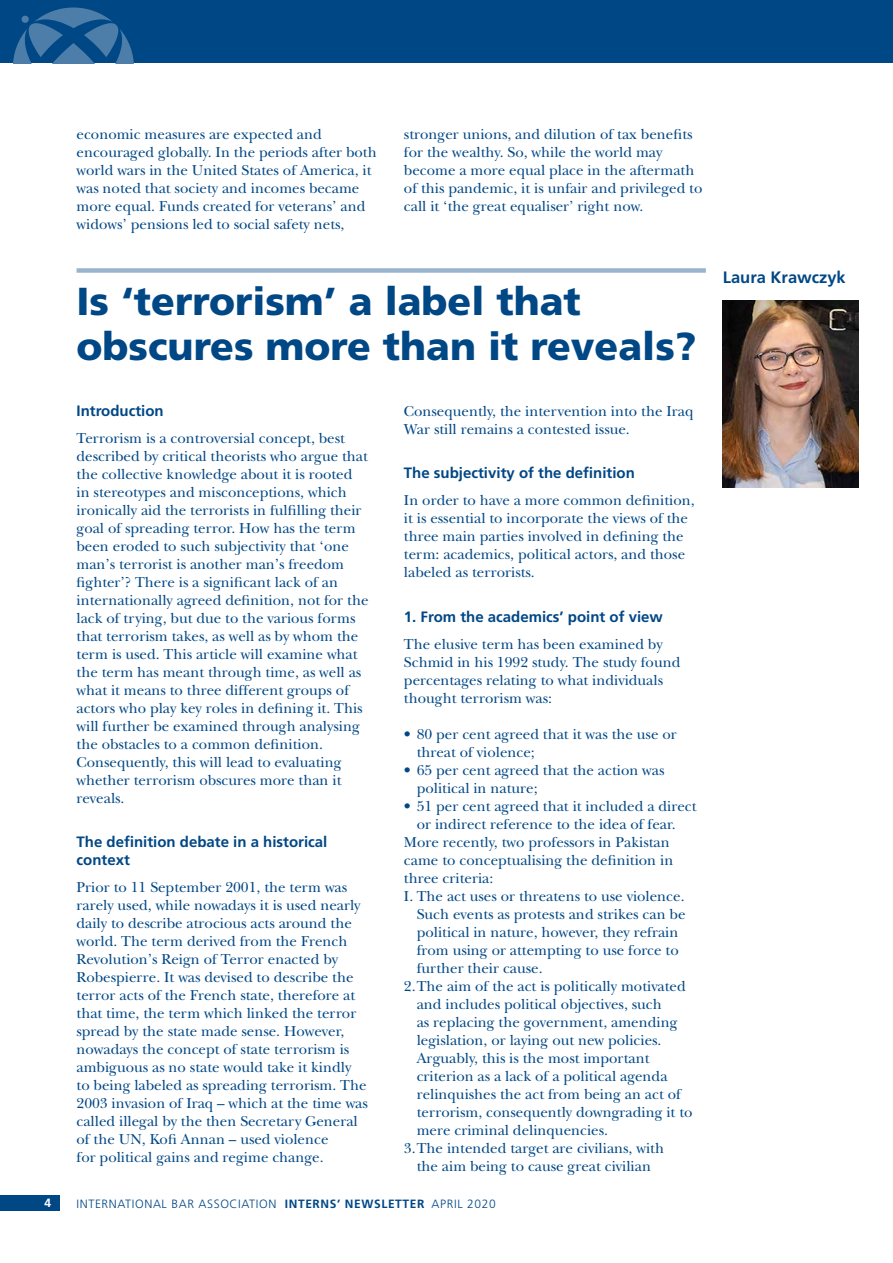
<style>
.page{position:relative;width:893px;height:1263px;background:#fff}
.page>*{position:absolute;margin:0;border:0;box-sizing:border-box;transform-origin:0 0}
.t1{font:900 39px/45px "Frutiger";color:#004785}
.t2{font:700 16.5px "Frutiger";color:#004785}
.t3{font:15px/18px "New Baskerville";color:#004785}
.t4{font:700 15px/18px "Frutiger";color:#004785}
.t5{font:300 12px "Frutiger";letter-spacing:.05em;color:#004785}
.t6{font:700 12px "Frutiger";color:#fff}
.s1{font-weight:700}
</style>
<div class="page">
<div style="left:0;top:1195px;width:60px;height:16px;background:#004785"></div>
<div style="left:0;top:0;width:893px;height:63px;background:#004785"></div>
<svg style="left:13px;top:8px;width:121px;height:55px"></svg>
<div style="left:77px;top:268px;width:629px;height:5px;background:#99b5ce"></div>
<img style="left:723px;top:301px;width:136px;height:187px">
<p class="t3" style="left:77px;top:125px;width:302px">economic measures are expected and encouraged globally. In the periods after both world wars in the United States of America, it was noted that society and incomes became more equal. Funds created for veterans’ and widows’ pensions led to social safety nets,</p>
<p class="t3" style="left:404px;top:125px;width:300px">stronger unions, and dilution of tax benefits for the wealthy. So, while the world may become a more equal place in the aftermath of this pandemic, it is unfair and privileged to call it ‘the great equaliser’ right now.</p>
<h1 class="t1" style="left:77px;top:278px;width:621px">Is ‘terrorism’ a label that obscures more than it reveals?</h1>
<p class="t4" style="left:77px;top:401px;width:89px">Introduction</p>
<p class="t3" style="left:77px;top:429px;width:293px">Terrorism is a controversial concept, best described by critical theorists who argue that the collective knowledge about it is rooted in stereotypes and misconceptions, which ironically aid the terrorists in fulfilling their goal of spreading terror. How has the term been eroded to such subjectivity that ‘one man’s terrorist is another man’s freedom fighter’? There is a significant lack of an internationally agreed definition, not for the lack of trying, but due to the various forms that terrorism takes, as well as by whom the term is used. This article will examine what the term has meant through time, as well as what it means to three different groups of actors who play key roles in defining it. This will further be examined through analysing the obstacles to a common definition.<br>Consequently, this will lead to evaluating whether terrorism obscures more than it reveals.</p>
<p class="t4" style="left:77px;top:833px;width:252px">The definition debate in a historical context</p>
<p class="t3" style="left:77px;top:878px;width:293px">Prior to 11 September 2001, the term was rarely used, while nowadays it is used nearly daily to describe atrocious acts around the world. The term derived from the French Revolution’s Reign of Terror enacted by Robespierre. It was devised to describe the terror acts of the French state, therefore at that time, the term which linked the terror spread by the state made sense. However, nowadays the concept of state terrorism is ambiguous as no state would take it kindly to being labeled as spreading terrorism. The 2003 invasion of Iraq – which at the time was called illegal by the then Secretary General of the UN, Kofi Annan – used violence<br>for political gains and regime change.</p>
<p class="t3" style="left:404px;top:402px;width:291px">Consequently, the intervention into the Iraq<br>War still remains a contested issue.</p>
<p class="t4" style="left:404px;top:464px;width:232px">The subjectivity of the definition</p>
<p class="t3" style="left:404px;top:491px;width:292px">In order to have a more common definition, it is essential to incorporate the views of the three main parties involved in defining the term: academics, political actors, and those labeled as terrorists.</p>
<p class="t4" style="left:404px;top:608px;width:260px">1. From the academics’ point of view</p>
<p class="t3" style="left:404px;top:635px;width:278px">The elusive term has been examined by Schmid in his 1992 study. The study found percentages relating to what individuals thought terrorism was:</p>
<p class="t3" style="left:417px;top:725px;width:262px;text-indent:-13px">• 80 per cent agreed that it was the use or threat of violence;</p>
<p class="t3" style="left:417px;top:761px;width:249px;text-indent:-13px">• 65 per cent agreed that the action was political in nature;</p>
<p class="t3" style="left:404px;top:797px;width:294px">• 51 per cent agreed that it included a direct</p>
<p class="t3" style="left:417px;top:815px;width:261px">or indirect reference to the idea of fear.</p>
<p class="t3" style="left:404px;top:833px;width:267px">More recently, two professors in Pakistan</p>
<p class="t3" style="left:404px;top:851px;width:271px">came to conceptualising the definition in</p>
<p class="t3" style="left:404px;top:869px;width:91px">three criteria:</p>
<p class="t3" style="left:404px;top:887px;width:282px">I. The act uses or threatens to use violence.</p>
<p class="t3" style="left:417px;top:905px;width:270px">Such events as protests and strikes can be</p>
<p class="t3" style="left:417px;top:923px;width:263px">political in nature, however, they refrain</p>
<p class="t3" style="left:417px;top:941px;width:264px">from using or attempting to use force to</p>
<p class="t3" style="left:417px;top:959px;width:127px">further their cause.</p>
<p class="t3" style="left:404px;top:977px;width:283px">2.The aim of the act is politically motivated</p>
<p class="t3" style="left:417px;top:995px;width:247px">and includes political objectives, such</p>
<p class="t3" style="left:417px;top:1013px;width:262px">as replacing the government, amending</p>
<p class="t3" style="left:417px;top:1031px;width:246px">legislation, or laying out new policies.</p>
<p class="t3" style="left:417px;top:1049px;width:234px">Arguably, this is the most important</p>
<p class="t3" style="left:417px;top:1067px;width:252px">criterion as a lack of a political agenda</p>
<p class="t3" style="left:417px;top:1085px;width:266px">relinquishes the act from being an act of</p>
<p class="t3" style="left:417px;top:1103px;width:277px">terrorism, consequently downgrading it to</p>
<p class="t3" style="left:417px;top:1121px;width:193px">mere criminal delinquencies.</p>
<p class="t3" style="left:404px;top:1139px;width:262px">3.The intended target are civilians, with</p>
<p class="t3" style="left:417px;top:1157px;width:236px">the aim being to cause great civilian</p>
<p class="t6" style="left:44px;top:1196px;width:8px">4</p>
<p class="t5" style="left:77px;top:1196px;width:421px">INTERNATIONAL BAR ASSOCIATION <span class="s1">INTERNS’ NEWSLETTER</span> APRIL 2020</p>
<p class="t2" style="left:723px;top:267px;width:124px">Laura Krawczyk</p>
</div>
